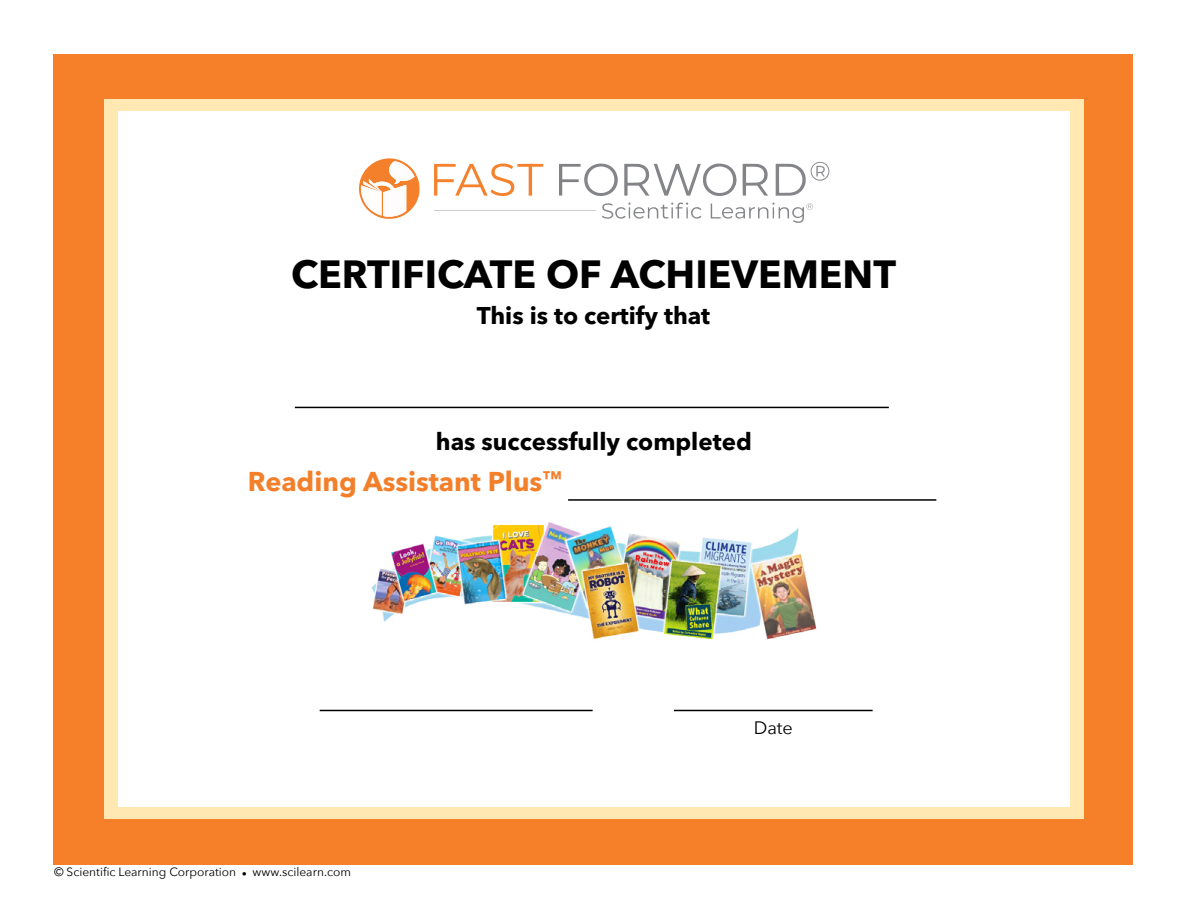
<style>
.page{position:relative;width:1188px;height:918px;background:#fff}
.page>*{position:absolute;margin:0;border:0;box-sizing:border-box;transform-origin:0 0}
.t1{font:700 39px "Avenir Next LT Pro";color:#000}
.t2{font:700 27px "Avenir Next LT Pro";color:#f47f2a}
.t3{font:700 24px "Avenir Next LT Pro";color:#000}
.t4{font:18px "Avenir Next";color:#000}
.t5{font:12px "Avenir Next";color:#000}
</style>
<div class="page">
<div style="left:53px;top:54px;width:1080px;height:810px;background:#f68029"></div>
<div style="left:104px;top:99px;width:980px;height:720px;background:#ffe8b2"></div>
<div style="left:118px;top:111px;width:952px;height:696px;background:#fff"></div>
<img style="left:371px;top:522px;width:446px;height:118px">
<hr style="left:295px;top:407px;width:594px;height:1px;background:#000">
<hr style="left:568px;top:499px;width:368px;height:2px;background:#000">
<svg style="left:624px;top:164px;width:144px;height:32px"></svg>
<svg style="left:559px;top:163px;width:59px;height:33px"></svg>
<svg style="left:434px;top:163px;width:109px;height:33px"></svg>
<svg style="left:434px;top:210px;width:162px;height:1px"></svg>
<svg style="left:602px;top:202px;width:99px;height:17px"></svg>
<svg style="left:776px;top:161px;width:53px;height:35px"></svg>
<svg style="left:359px;top:158px;width:61px;height:61px"></svg>
<svg style="left:711px;top:203px;width:102px;height:20px"></svg>
<hr style="left:674px;top:710px;width:199px;height:1px;background:#000">
<hr style="left:320px;top:710px;width:273px;height:1px;background:#000">
<h1 class="t1" style="left:291px;top:250px;width:607px">CERTIFICATE OF ACHIEVEMENT</h1>
<h3 class="t3" style="left:477px;top:300px;width:235px">This is to certify that</h3>
<h3 class="t3" style="left:436px;top:427px;width:317px">has successfully completed</h3>
<h2 class="t2" style="left:248px;top:465px;width:316px">Reading Assistant Plus<sup>™</sup></h2>
<p class="t5" style="left:54px;top:862px;width:299px">© Scientific Learning Corporation ● www.scilearn.com</p>
<h3 class="t4" style="left:754px;top:713px;width:41px">Date</h3>
</div>
